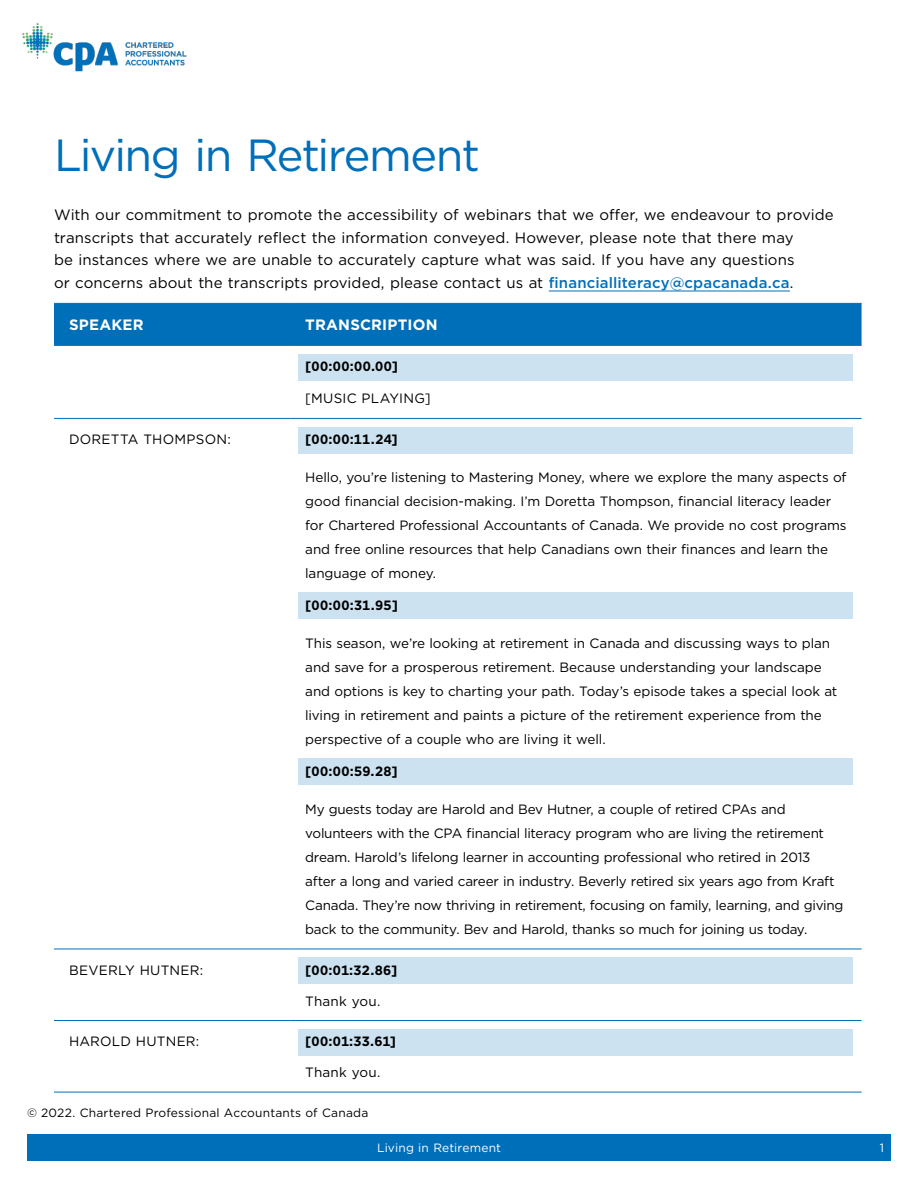
<style>
.page{position:relative;width:918px;height:1188px;background:#fff}
.page>*{position:absolute;margin:0;border:0;box-sizing:border-box;transform-origin:0 0}
.CPATranscript_Title{font:45px "Gotham";letter-spacing:-.04em;color:#006fba}
.CPA__para1{font:15px/22.5px "Gotham";letter-spacing:.005em;color:#000}
.CPA_tableText-header{font:700 15px "Gotham";letter-spacing:.015em;color:#fff}
.CPA_tableText-body{font:13.5px/24px "Gotham";letter-spacing:-.015em;color:#000}
.CPA_timeStamp{font:700 13.5px "Gotham";letter-spacing:.025em;color:#000}
.CPA_tableText-body-2{font:13.5px "Gotham";letter-spacing:.015em;color:#000}
.CPA_tableText-body-3{font:13.5px "Gotham";letter-spacing:.02em;color:#000}
.t1{font:12px "Gotham";letter-spacing:.015em;color:#000}
.t2{font:12px "Gotham";letter-spacing:.01em;color:#fff}
.s1{font-weight:500;color:#006fb9}
.s2{font-weight:500;color:#006fba}
</style>
<div class="page">
<div style="left:27px;top:1134px;width:864px;height:27px;background:#006fba"></div>
<img style="left:22px;top:23px;width:165px;height:49px">
<hr style="left:549px;top:291px;width:121px;height:1px;background:#006fb9">
<hr style="left:670px;top:291px;width:120px;height:1px;background:#006fba">
<div style="left:54px;top:304px;width:808px;height:41px;background:#006fba"></div>
<hr style="left:54px;top:303px;width:236px;height:1px;background:#006fba">
<hr style="left:290px;top:303px;width:572px;height:1px;background:#006fba">
<hr style="left:54px;top:345px;width:236px;height:1px;background:#006fba">
<hr style="left:290px;top:345px;width:572px;height:1px;background:#006fba">
<hr style="left:54px;top:418px;width:236px;height:1px;background:#006fba">
<hr style="left:290px;top:418px;width:572px;height:1px;background:#006fba">
<hr style="left:54px;top:949px;width:236px;height:1px;background:#006fba">
<hr style="left:290px;top:949px;width:572px;height:1px;background:#006fba">
<hr style="left:54px;top:1020px;width:236px;height:1px;background:#006fba">
<hr style="left:290px;top:1020px;width:572px;height:1px;background:#006fba">
<hr style="left:54px;top:1092px;width:236px;height:1px;background:#006fba">
<hr style="left:290px;top:1092px;width:572px;height:1px;background:#006fba">
<div style="left:298px;top:354px;width:555px;height:27px;background:#cce2f1"></div>
<div style="left:298px;top:427px;width:555px;height:27px;background:#cce2f1"></div>
<div style="left:298px;top:592px;width:555px;height:27px;background:#cce2f1"></div>
<div style="left:298px;top:758px;width:555px;height:27px;background:#cce2f1"></div>
<div style="left:298px;top:957px;width:555px;height:27px;background:#cce2f1"></div>
<div style="left:298px;top:1029px;width:555px;height:27px;background:#cce2f1"></div>
<h1 class="CPATranscript_Title" style="left:54px;top:126px;width:427px">Living in Retirement</h1>
<p class="CPA__para1" style="left:54px;top:204px;width:781px">With our commitment to promote the accessibility of webinars that we offer, we endeavour to provide transcripts that accurately reflect the information conveyed. However, please note that there may<br>be instances where we are unable to accurately capture what was said. If you have any questions<br>or concerns about the transcripts provided, please contact us at <span class="s1">financialliteracy</span><span class="s2">@cpacanada.ca</span>.</p>
<h1 class="CPA_tableText-header" style="left:69px;top:315px;width:76px">SPEAKER</h1>
<h1 class="CPA_tableText-header" style="left:305px;top:315px;width:134px">TRANSCRIPTION</h1>
<p class="CPA_timeStamp" style="left:305px;top:357px;width:94px">[00:00:00.00]</p>
<p class="CPA_tableText-body-3" style="left:305px;top:390px;width:127px">[MUSIC PLAYING]</p>
<p class="CPA_tableText-body-3" style="left:69px;top:431px;width:163px">DORETTA THOMPSON:</p>
<p class="CPA_timeStamp" style="left:305px;top:430px;width:94px">[00:00:11.24]</p>
<p class="CPA_tableText-body" style="left:305px;top:465px;width:543px">Hello, you’re listening to Mastering Money, where we explore the many aspects of good financial decision-making. I’m Doretta Thompson, financial literacy leader for Chartered Professional Accountants of Canada. We provide no cost programs and free online resources that help Canadians own their finances and learn the language of money.</p>
<p class="CPA_timeStamp" style="left:305px;top:596px;width:94px">[00:00:31.95]</p>
<p class="CPA_tableText-body" style="left:305px;top:631px;width:534px">This season, we’re looking at retirement in Canada and discussing ways to plan and save for a prosperous retirement. Because understanding your landscape and options is key to charting your path. Today’s episode takes a special look at living in retirement and paints a picture of the retirement experience from the perspective of a couple who are living it well.</p>
<p class="CPA_timeStamp" style="left:305px;top:762px;width:94px">[00:00:59.28]</p>
<p class="CPA_tableText-body" style="left:305px;top:797px;width:540px">My guests today are Harold and Bev Hutner, a couple of retired CPAs and volunteers with the CPA financial literacy program who are living the retirement dream. Harold’s lifelong learner in accounting professional who retired in 2013 after a long and varied career in industry. Beverly retired six years ago from Kraft Canada. They’re now thriving in retirement, focusing on family, learning, and giving back to the community. Bev and Harold, thanks so much for joining us today.</p>
<p class="CPA_tableText-body-2" style="left:69px;top:961px;width:136px">BEVERLY HUTNER:</p>
<p class="CPA_timeStamp" style="left:305px;top:961px;width:94px">[00:01:32.86]</p>
<p class="CPA_tableText-body-2" style="left:305px;top:992px;width:77px">Thank you.</p>
<p class="CPA_tableText-body-2" style="left:69px;top:1033px;width:132px">HAROLD HUTNER:</p>
<p class="CPA_timeStamp" style="left:305px;top:1033px;width:92px">[00:01:33.61]</p>
<p class="CPA_tableText-body-2" style="left:305px;top:1064px;width:77px">Thank you.</p>
<p class="t1" style="left:27px;top:1106px;width:343px">© 2022. Chartered Professional Accountants of Canada</p>
<p class="t2" style="left:377px;top:1140px;width:125px">Living in Retirement</p>
<p class="t2" style="left:880px;top:1140px;width:6px">1</p>
</div>
